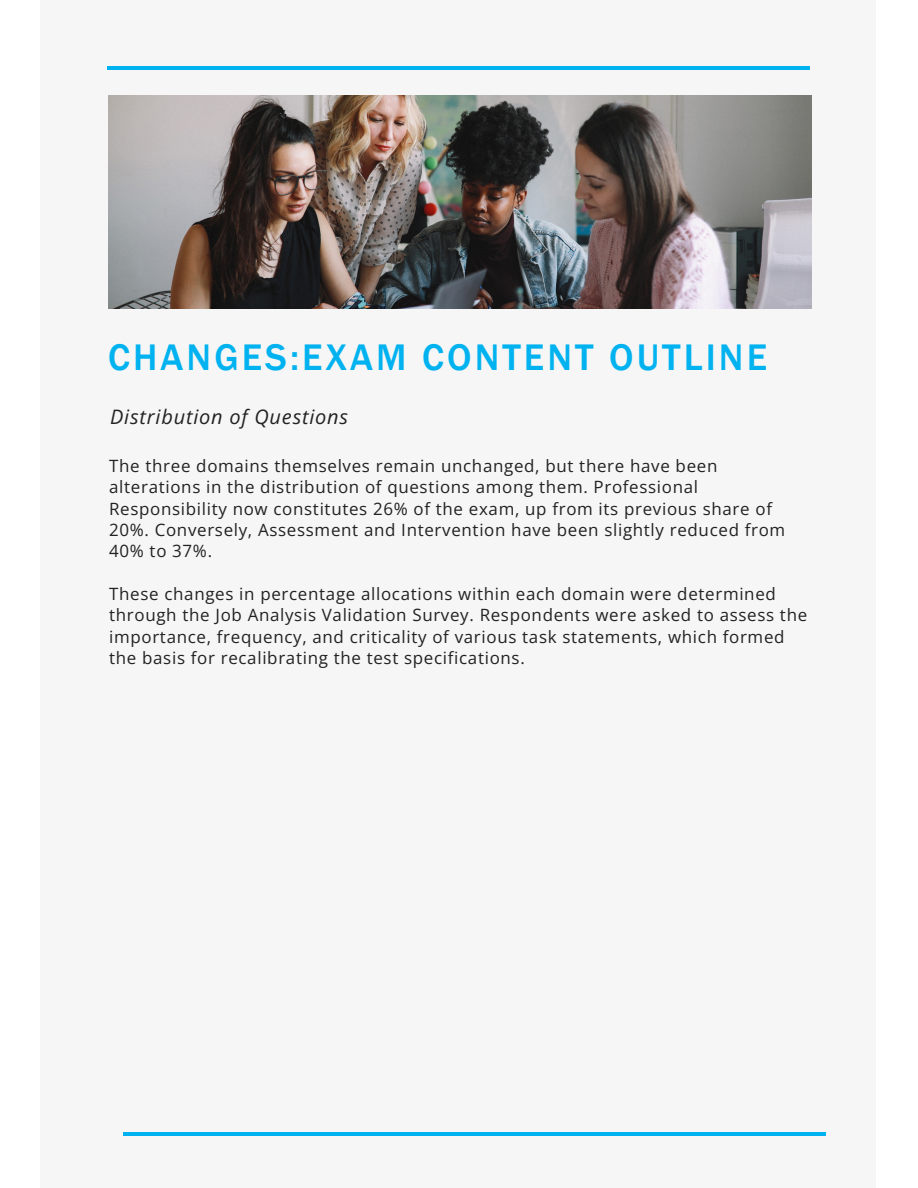
<style>
.page{position:relative;width:918px;height:1188px;background:#f6f6f6}
.page>*{position:absolute;margin:0;border:0;box-sizing:border-box;transform-origin:0 0}
.t1{font:500 37.95px "Franklin Gothic";letter-spacing:.08em;color:#00b2ef}
.t2{font:italic 19.95px "Open Sans";letter-spacing:.04em;color:#222}
.t3{font:16.95px/21.3px "Open Sans";letter-spacing:.04em;color:#222}
</style>
<div class="page">
<hr style="left:107px;top:67px;width:703px;height:3px;background:#00b2ef">
<hr style="left:123px;top:1132px;width:703px;height:4px;background:#00b2ef">
<img style="left:108px;top:96px;width:703px;height:213px">
<div style="left:0;top:0;width:40px;height:1188px;background:#fff"></div>
<div style="left:876px;top:0;width:42px;height:1188px;background:#fff"></div>
<p class="t1" style="left:108px;top:335px;width:660px">CHANGES:EXAM CONTENT OUTLINE</p>
<h2 class="t2" style="left:110px;top:403px;width:239px">Distribution of Questions</h2>
<p class="t3" style="left:109px;top:455px;width:678px">The three domains themselves remain unchanged, but there have been alterations in the distribution of questions among them. Professional Responsibility now constitutes 26% of the exam, up from its previous share of 20%. Conversely, Assessment and Intervention have been slightly reduced from 40% to 37%.</p>
<h1 class="t3" style="left:109px;top:583px;width:700px">These changes in percentage allocations within each domain were determined through the Job Analysis Validation Survey. Respondents were asked to assess the importance, frequency, and criticality of various task statements, which formed the basis for recalibrating the test specifications.</h1>
</div>
